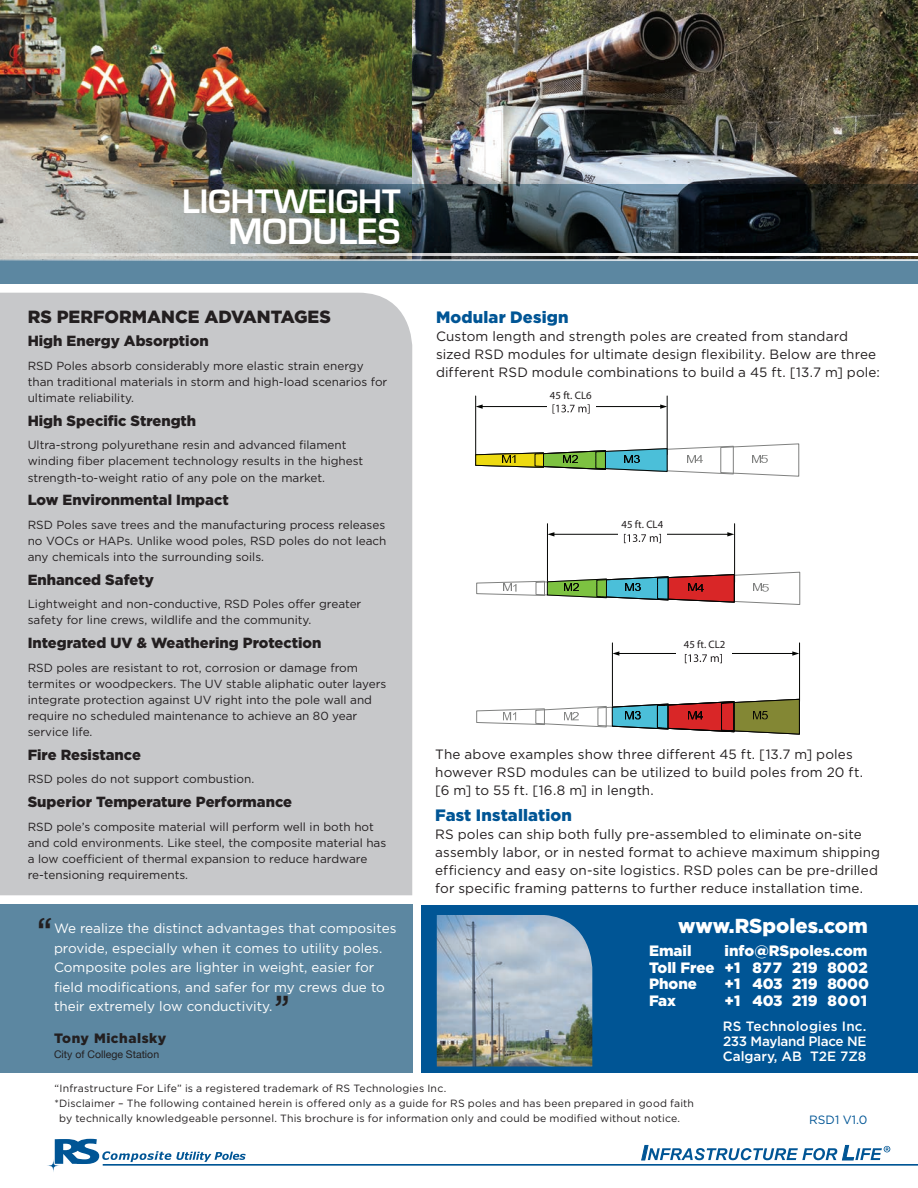
<style>
.page{position:relative;width:918px;height:1188px;background:#fff}
.page>*{position:absolute;margin:0;border:0;box-sizing:border-box;transform-origin:0 0}
.t1{font:45.6px "Gotham";color:#231f20}
.t2{font:700 37.95px "Eurostile";color:#fff}
.t3{font:700 34.95px "Eurostile";color:#fff}
.t4{font:900 20.25px "Gotham";color:#fff}
.t5{font:900 17.7px "Gotham";color:#231f20}
.t6{font:900 16.5px "Gotham";letter-spacing:.01em;color:#005595}
.t7{font:900 15px/16.5px "Gotham";color:#fff;text-align:justify}
.t8{font:900 14.7px "Gotham";color:#231f20}
.t9{font:900 13.65px "Gotham";letter-spacing:.04em;color:#231f20}
.t10{font:13.5px/18px "Gotham";letter-spacing:.01em;color:#231f20}
.t11{font:13.5px/19.5px "Gotham";color:#fff}
.t12{font:500 13.5px/15px "Gotham";color:#fff;text-align:justify}
.t13{font:12px "Gotham";color:#005595}
.t14{font:11.7px/16.2px "Gotham";color:#231f20}
.t15{font:10.8px "Myriad Pro";color:#231f20}
.t16{font:10.5px "Gotham";letter-spacing:.02em;color:#231f20}
.t17{font:10.5px "Helvetica Neue";color:#231f20}
</style>
<div class="page">
<div style="left:0;top:904px;width:412px;height:169px;background:#5c87a1"></div>
<div style="left:421px;top:905px;width:497px;height:167px;background:#005595"></div>
<div style="left:0;top:236px;width:918px;height:48px;background:#5c87a1"></div>
<div style="left:0;top:293px;width:412px;height:602px;background:#c7c8ca"></div>
<img style="left:0;top:0;width:918px;height:259px">
<svg style="left:641px;top:1145px;width:249px;height:16px"></svg>
<hr style="left:103px;top:1164px;width:815px;height:2px;background:#005595">
<svg style="left:55px;top:1139px;width:191px;height:25px"></svg>
<svg style="left:47px;top:1159px;width:13px;height:14px"></svg>
<svg style="left:0;top:260px;width:918px;height:1px"></svg>
<img style="left:0;top:259px;width:412px;height:1px">
<img style="left:412px;top:259px;width:506px;height:1px">
<img style="left:437px;top:915px;width:155px;height:151px">
<hr style="left:667px;top:396px;width:1px;height:58px;background:#040503">
<hr style="left:475px;top:396px;width:1px;height:59px;background:#040503">
<hr style="left:482px;top:406px;width:89px;height:1px;background:#040503">
<hr style="left:571px;top:406px;width:90px;height:1px;background:#040503">
<svg style="left:476px;top:404px;width:7px;height:5px"></svg>
<svg style="left:660px;top:404px;width:7px;height:5px"></svg>
<div style="left:547px;top:394px;width:48px;height:25px;background:#fff"></div>
<svg style="left:476px;top:444px;width:323px;height:32px"></svg>
<svg style="left:553px;top:404px;width:37px;height:10px"></svg>
<hr style="left:734px;top:524px;width:1px;height:58px;background:#040503">
<hr style="left:547px;top:524px;width:1px;height:58px;background:#040503">
<hr style="left:554px;top:534px;width:87px;height:1px;background:#040503">
<hr style="left:641px;top:534px;width:87px;height:1px;background:#040503">
<svg style="left:548px;top:532px;width:6px;height:5px"></svg>
<svg style="left:727px;top:532px;width:7px;height:5px"></svg>
<div style="left:618px;top:522px;width:49px;height:25px;background:#fff"></div>
<svg style="left:477px;top:572px;width:323px;height:33px"></svg>
<svg style="left:624px;top:534px;width:37px;height:9px"></svg>
<hr style="left:799px;top:643px;width:1px;height:58px;background:#040503">
<hr style="left:612px;top:643px;width:1px;height:65px;background:#040503">
<hr style="left:619px;top:653px;width:87px;height:1px;background:#040503">
<hr style="left:706px;top:653px;width:87px;height:1px;background:#040503">
<svg style="left:612px;top:651px;width:7px;height:5px"></svg>
<svg style="left:792px;top:651px;width:7px;height:5px"></svg>
<div style="left:677px;top:641px;width:55px;height:25px;background:#fff"></div>
<svg style="left:477px;top:699px;width:323px;height:35px"></svg>
<svg style="left:685px;top:654px;width:37px;height:9px"></svg>
<img style="left:0;top:184px;width:918px;height:71px">
<img style="left:0;top:253px;width:412px;height:1px">
<img style="left:412px;top:253px;width:506px;height:1px">
<h3 class="t3" style="left:182px;top:183px;width:220px">LIGHTWEIGHT</h3>
<h2 class="t2" style="left:228px;top:210px;width:174px">MODULES</h2>
<h3 class="t5" style="left:28px;top:306px;width:305px">RS PERFORMANCE ADVANTAGES</h3>
<p class="t8" style="left:28px;top:333px;width:182px">High Energy Absorption</p>
<p class="t14" style="left:28px;top:357px;width:361px">RSD Poles absorb considerably more elastic strain energy than traditional materials in storm and high-load scenarios for ultimate reliability.</p>
<p class="t8" style="left:28px;top:412px;width:170px">High Specific Strength</p>
<p class="t14" style="left:28px;top:437px;width:337px">Ultra-strong polyurethane resin and advanced filament winding fiber placement technology results in the highest strength-to-weight ratio of any pole on the market.</p>
<p class="t8" style="left:28px;top:492px;width:203px">Low Environmental Impact</p>
<p class="t14" style="left:28px;top:516px;width:360px;text-align:justify">RSD Poles save trees and the manufacturing process releases no VOCs or HAPs. Unlike wood poles, RSD poles do not leach any chemicals into the surrounding soils.</p>
<p class="t8" style="left:28px;top:571px;width:128px">Enhanced Safety</p>
<p class="t14" style="left:28px;top:596px;width:335px">Lightweight and non-conductive, RSD Poles offer greater safety for line crews, wildlife and the community.</p>
<p class="t8" style="left:28px;top:634px;width:295px">Integrated UV &amp; Weathering Protection</p>
<p class="t14" style="left:28px;top:659px;width:360px">RSD poles are resistant to rot, corrosion or damage from termites or woodpeckers. The UV stable aliphatic outer layers integrate protection against UV right into the pole wall and require no scheduled maintenance to achieve an 80 year service life.</p>
<p class="t8" style="left:28px;top:746px;width:115px">Fire Resistance</p>
<p class="t14" style="left:28px;top:771px;width:228px">RSD poles do not support combustion.</p>
<p class="t8" style="left:28px;top:793px;width:266px">Superior Temperature Performance</p>
<p class="t14" style="left:28px;top:818px;width:360px">RSD pole’s composite material will perform well in both hot and cold environments. Like steel, the composite material has a low coefficient of thermal expansion to reduce hardware re-tensioning requirements.</p>
<h1 class="t1" style="left:36px;top:908px;width:19px">‘‘</h1>
<p class="t11" style="left:54px;top:918px;width:344px">We realize the distinct advantages that composites provide, especially when it comes to utility poles.<br>Composite poles are lighter in weight, easier for field modifications, and safer for my crews due to their extremely low conductivity.</p>
<p class="t9" style="left:54px;top:1031px;width:114px">Tony Michalsky</p>
<p class="t17" style="left:54px;top:1048px;width:107px">City of College Station</p>
<h1 class="t1" style="left:291px;top:1016px;width:19px;rotate:-180deg">‘‘</h1>
<h3 class="t6" style="left:436px;top:308px;width:134px">Modular Design</h3>
<p class="t10" style="left:436px;top:327px;width:445px">Custom length and strength poles are created from standard sized RSD modules for ultimate design flexibility. Below are three different RSD module combinations to build a 45 ft. [13.7 m] pole:</p>
<p class="t15" style="left:550px;top:388px;width:43px">45 ft. CL6</p>
<p class="t15" style="left:622px;top:518px;width:43px">45 ft. CL4</p>
<p class="t15" style="left:684px;top:638px;width:43px">45 ft. CL2</p>
<p class="t10" style="left:435px;top:745px;width:429px">The above examples show three different 45 ft. [13.7 m] poles however RSD modules can be utilized to build poles from 20 ft. [6 m] to 55 ft. [16.8 m] in length.</p>
<h3 class="t6" style="left:435px;top:805px;width:138px">Fast Installation</h3>
<p class="t10" style="left:435px;top:825px;width:446px">RS poles can ship both fully pre-assembled to eliminate on-site assembly labor, or in nested format to achieve maximum shipping efficiency and easy on-site logistics. RSD poles can be pre-drilled for specific framing patterns to further reduce installation time.</p>
<h3 class="t4" style="left:678px;top:915px;width:191px">www.RSpoles.com</h3>
<p class="t7" style="left:725px;top:942px;width:146px">info@RSpoles.com +1 877 219 8002 +1 403 219 8000 +1 403 219 8001</p>
<p class="t7" style="left:649px;top:942px;width:67px;text-align:left">Email<br>Toll Free<br>Phone<br>Fax</p>
<p class="t12" style="left:723px;top:1018px;width:145px">RS Technologies Inc.<br>233 Mayland Place NE Calgary, AB T2E 7Z8</p>
<p class="t16" style="left:54px;top:1082px;width:393px">“Infrastructure For Life” is a registered trademark of RS Technologies Inc.</p>
<p class="t16" style="left:54px;top:1097px;width:641px">*Disclaimer – The following contained herein is offered only as a guide for RS poles and has been prepared in good faith</p>
<p class="t16" style="left:59px;top:1112px;width:622px">by technically knowledgeable personnel. This brochure is for information only and could be modified without notice.</p>
<p class="t13" style="left:809px;top:1113px;width:60px">RSD1 V1.0</p>
</div>
